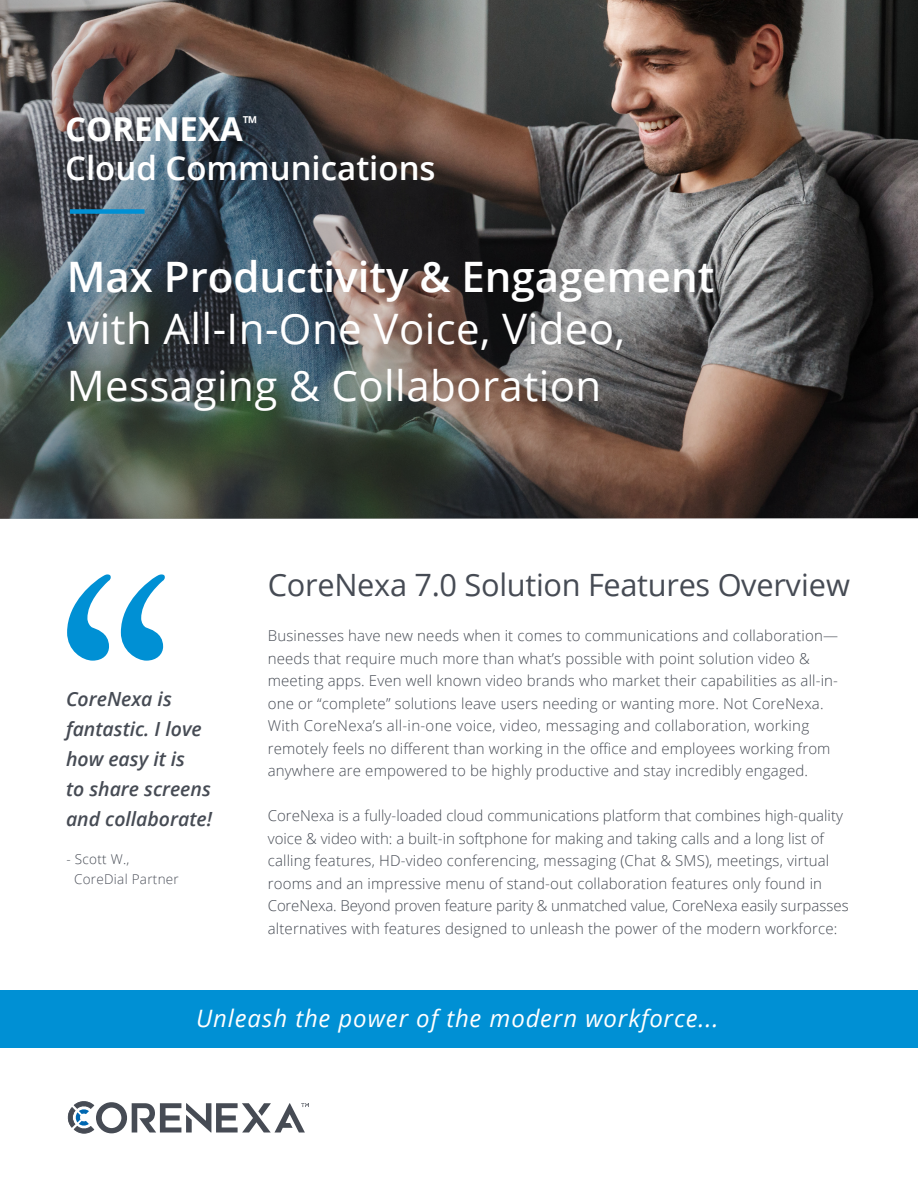
<style>
.page{position:relative;width:918px;height:1188px;background:#fff}
.page>*{position:absolute;margin:0;border:0;box-sizing:border-box;transform-origin:0 0}
.t1{font:327.75px "Adobe Caslon Pro";color:#0090d4}
.t2{font:600 42px/52.5px "Open Sans";color:#fff}
.t3{font:42px "Open Sans";letter-spacing:.01em;color:#fff}
.t4{font:600 33px/39px "Open Sans";color:#fff}
.t5{font:30.75px "Open Sans";letter-spacing:-.01em;color:#464b54}
.t6{font:italic 24px "Open Sans";letter-spacing:.04em;color:#fff}
.Mary_body{font:italic 600 19.5px/30px "Open Sans";color:#464b54}
.t7{font:300 15px/22.5px "Open Sans";letter-spacing:.01em;color:#464b54}
.Mary_body-2{font:300 13.5px "Open Sans";letter-spacing:.02em;color:#4d515b}
.Mary_body-3{font:300 13.5px "Open Sans";letter-spacing:.02em;color:#464b54}
.s1{font-weight:700}
.s2{font-weight:400}
</style>
<div class="page">
<div style="left:0;top:990px;width:918px;height:58px;background:#0090d4"></div>
<svg style="left:67px;top:1101px;width:242px;height:33px"></svg>
<img style="left:0;top:0;width:918px;height:519px">
<div style="left:70px;top:209px;width:75px;height:5px;background:#0090d4"></div>
<h3 class="t4" style="left:65px;top:109px;width:372px"><span class="s1">CORENEXA</span><sup>™<br></sup>Cloud Communications</h3>
<h3 class="t2" style="left:67px;top:249px;width:649px">Max Productivity &amp; Engagement <span class="s2">with All-In-One Voice, Video,</span></h3>
<h3 class="t3" style="left:67px;top:357px;width:536px">Messaging &amp; Collaboration</h3>
<h3 class="t1" style="left:57px;top:507px;width:119px">“</h3>
<p class="Mary_body" style="left:66px;top:683px;width:148px">CoreNexa is fantastic. I love how easy it is<br>to share screens and collaborate!</p>
<p class="Mary_body-3" style="left:67px;top:850px;width:64px">- Scott W.,</p>
<p class="Mary_body-2" style="left:74px;top:870px;width:106px">CoreDial Partner</p>
<h3 class="t5" style="left:268px;top:564px;width:584px">CoreNexa 7.0 Solution Features Overview</h3>
<h3 class="t7" style="left:268px;top:624px;width:572px">Businesses have new needs when it comes to communications and collaboration— needs that require much more than what’s possible with point solution video &amp; meeting apps. Even well known video brands who market their capabilities as all-in&shy;one or “complete” solutions leave users needing or wanting more. Not CoreNexa.<br>With CoreNexa’s all-in-one voice, video, messaging and collaboration, working remotely feels no different than working in the office and employees working from anywhere are empowered to be highly productive and stay incredibly engaged.</h3>
<h3 class="t7" style="left:268px;top:804px;width:582px">CoreNexa is a fully-loaded cloud communications platform that combines high-quality voice &amp; video with: a built-in softphone for making and taking calls and a long list of calling features, HD-video conferencing, messaging (Chat &amp; SMS), meetings, virtual rooms and an impressive menu of stand-out collaboration features only found in CoreNexa. Beyond proven feature parity &amp; unmatched value, CoreNexa easily surpasses alternatives with features designed to unleash the power of the modern workforce:</h3>
<h3 class="t6" style="left:196px;top:1001px;width:524px">Unleash the power of the modern workforce...</h3>
</div>
